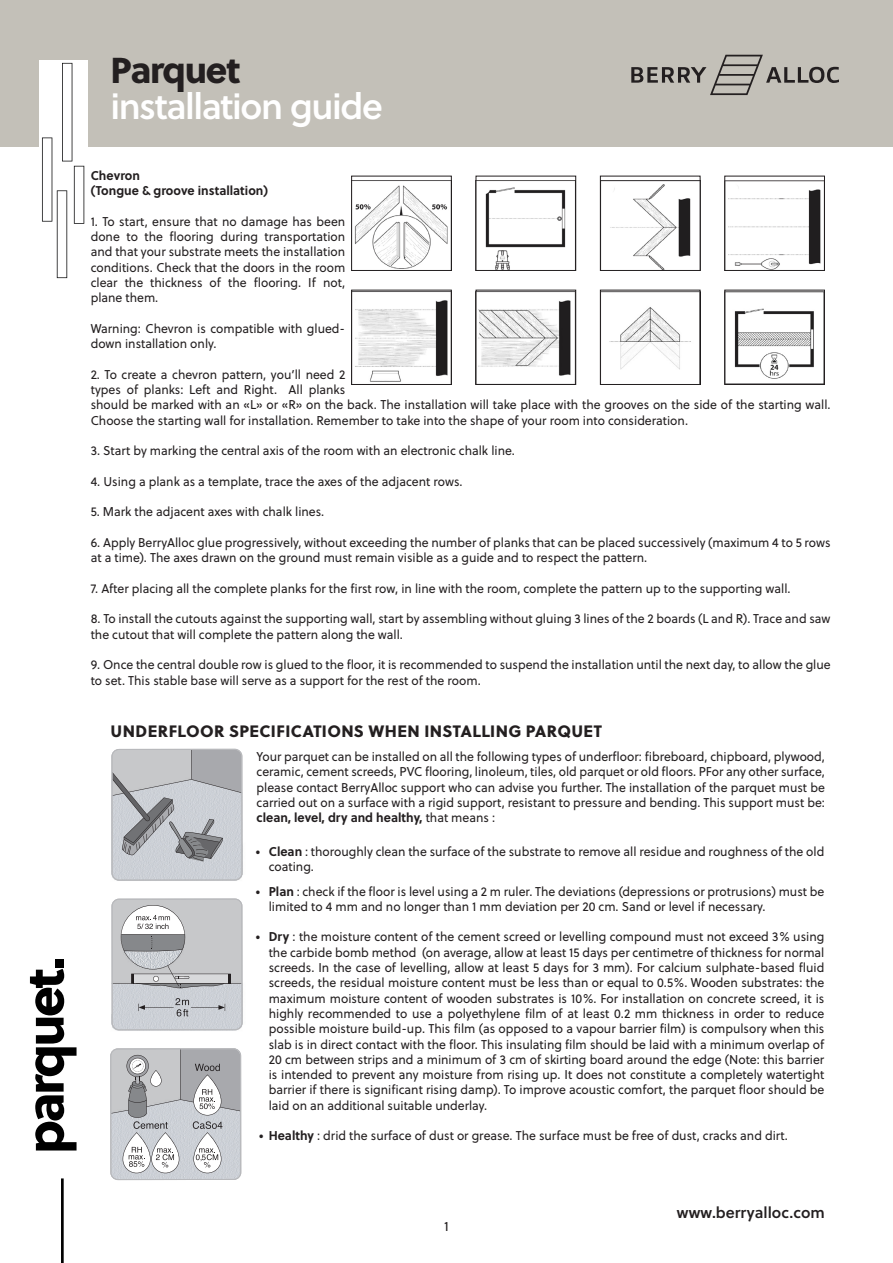
<style>
.page{position:relative;width:893px;height:1263px;background:#fff}
.page>*{position:absolute;margin:0;border:0;box-sizing:border-box;transform-origin:0 0}
.t1{font:36px "Soleil Sb";letter-spacing:-.04em;color:#fff}
.t2{font:36px "Soleil Xb";letter-spacing:-.035em;color:#231f20}
.t3{font:16.5px "Soleil Xb";letter-spacing:.02em;color:#231f20}
.t4{font:15.6px "Soleil Sb";color:#231f20}
.t5{font:13.5px "Soleil";color:#231f20}
.t6{font:12.75px/15.3px "Soleil";color:#231f20;scale:.96 1}
.t7{font:700 12.75px "Soleil";color:#231f20;scale:.96 1}
.s1{font-weight:700}
</style>
<div class="page">
<svg style="left:111px;top:749px;width:131px;height:132px"></svg>
<img style="left:116px;top:1030px;width:126px;height:45px">
<svg style="left:111px;top:898px;width:132px;height:132px"></svg>
<div style="left:0;top:0;width:893px;height:147px;background:#c3c0b8"></div>
<svg style="left:631px;top:55px;width:208px;height:40px"></svg>
<svg style="left:30px;top:969px;width:47px;height:181px"></svg>
<div style="left:55px;top:959px;width:9px;height:9px;background:#000"></div>
<hr style="left:61px;top:1178px;width:3px;height:85px;background:#000">
<svg style="left:110px;top:1048px;width:131px;height:132px"></svg>
<img style="left:40px;top:60px;width:47px;height:219px">
<img style="left:355px;top:300px;width:93px;height:82px">
<div style="left:351px;top:290px;width:101px;height:95px;border:1px solid #231f20"></div>
<img style="left:353px;top:180px;width:97px;height:89px">
<div style="left:351px;top:176px;width:101px;height:95px;border:1px solid #231f20"></div>
<img style="left:602px;top:292px;width:96px;height:78px">
<div style="left:600px;top:290px;width:100px;height:95px;border:1px solid #231f20"></div>
<img style="left:602px;top:180px;width:96px;height:89px">
<div style="left:600px;top:176px;width:100px;height:95px;border:1px solid #231f20"></div>
<img style="left:478px;top:292px;width:96px;height:84px">
<div style="left:476px;top:290px;width:100px;height:95px;border:1px solid #231f20"></div>
<img style="left:478px;top:180px;width:96px;height:89px">
<div style="left:476px;top:176px;width:100px;height:95px;border:1px solid #231f20"></div>
<img style="left:726px;top:292px;width:97px;height:87px">
<div style="left:724px;top:290px;width:101px;height:95px;border:1px solid #231f20"></div>
<img style="left:726px;top:180px;width:97px;height:89px">
<div style="left:724px;top:176px;width:101px;height:95px;border:1px solid #231f20"></div>
<p class="t2" style="left:111px;top:41px;width:131px">Parquet</p>
<p class="t1" style="left:111px;top:79px;width:274px">installation guide</p>
<p class="t7" style="left:91px;top:165px;width:53px">Chevron</p>
<p class="t7" style="left:91px;top:181px;width:186px">(Tongue &amp; groove installation)</p>
<p class="t6" style="left:91px;top:213px;width:267px;text-align:justify">1. To start, ensure that no damage has been done to the flooring during transportation and that your substrate meets the installation conditions. Check that the doors in the room clear the thickness of the flooring. If not, plane them.</p>
<p class="t6" style="left:91px;top:320px;width:267px">Warning: Chevron is compatible with glued&shy;down installation only.</p>
<p class="t6" style="left:91px;top:366px;width:772px">2. To create a chevron pattern, you’ll need 2<br>types of planks: Left and Right. All planks<br>should be marked with an «L» or «R» on the back. The installation will take place with the grooves on the side of the starting wall.<br>Choose the starting wall for installation. Remember to take into the shape of your room into consideration.</p>
<p class="t6" style="left:91px;top:443px;width:443px">3. Start by marking the central axis of the room with an electronic chalk line.</p>
<p class="t6" style="left:91px;top:473px;width:389px">4. Using a plank as a template, trace the axes of the adjacent rows.</p>
<p class="t6" style="left:91px;top:504px;width:245px">5. Mark the adjacent axes with chalk lines.</p>
<p class="t6" style="left:91px;top:534px;width:772px">6. Apply BerryAlloc glue progressively, without exceeding the number of planks that can be placed successively (maximum 4 to 5 rows at a time). The axes drawn on the ground must remain visible as a guide and to respect the pattern.</p>
<p class="t6" style="left:91px;top:580px;width:730px">7. After placing all the complete planks for the first row, in line with the room, complete the pattern up to the supporting wall.</p>
<p class="t6" style="left:91px;top:611px;width:772px">8. To install the cutouts against the supporting wall, start by assembling without gluing 3 lines of the 2 boards (L and R). Trace and saw the cutout that will complete the pattern along the wall.</p>
<p class="t6" style="left:91px;top:657px;width:772px">9. Once the central double row is glued to the floor, it is recommended to suspend the installation until the next day, to allow the glue to set. This stable base will serve as a support for the rest of the room.</p>
<p class="t3" style="left:111px;top:718px;width:493px">UNDERFLOOR SPECIFICATIONS WHEN INSTALLING PARQUET</p>
<p class="t6" style="left:257px;top:748px;width:594px;text-align:justify">Your parquet can be installed on all the following types of underfloor: fibreboard, chipboard, plywood, ceramic, cement screeds, PVC flooring, linoleum, tiles, old parquet or old floors. PFor any other surface, please contact BerryAlloc support who can advise you further. The installation of the parquet must be carried out on a surface with a rigid support, resistant to pressure and bending. This support must be: <span class="s1">clean, level, dry and healthy,</span> that means :</p>
<p class="t6" style="left:269px;top:843px;width:580px;text-indent:-13px"><span class="s1">• Clean</span> : thoroughly clean the surface of the substrate to remove all residue and roughness of the old coating.</p>
<p class="t6" style="left:269px;top:883px;width:580px;text-indent:-13px"><span class="s1">• Plan</span> : check if the floor is level using a 2 m ruler. The deviations (depressions or protrusions) must be limited to 4 mm and no longer than 1 mm deviation per 20 cm. Sand or level if necessary.</p>
<p class="t6" style="left:269px;top:929px;width:580px;text-align:justify;text-indent:-13px"><span class="s1">• Dry</span> : the moisture content of the cement screed or levelling compound must not exceed 3% using the carbide bomb method (on average, allow at least 15 days per centimetre of thickness for normal screeds. In the case of levelling, allow at least 5 days for 3 mm). For calcium sulphate-based fluid screeds, the residual moisture content must be less than or equal to 0.5%. Wooden substrates: the maximum moisture content of wooden substrates is 10%. For installation on concrete screed, it is highly recommended to use a polyethylene film of at least 0.2 mm thickness in order to reduce possible moisture build-up. This film (as opposed to a vapour barrier film) is compulsory when this slab is in direct contact with the floor. This insulating film should be laid with a minimum overlap of 20 cm between strips and a minimum of 3 cm of skirting board around the edge (Note: this barrier is intended to prevent any moisture from rising up. It does not constitute a completely watertight barrier if there is significant rising damp). To improve acoustic comfort, the parquet floor should be laid on an additional suitable underlay.</p>
<p class="t6" style="left:259px;top:1128px;width:552px"><span class="s1">• Healthy</span> : drid the surface of dust or grease. The surface must be free of dust, cracks and dirt.</p>
<p class="t5" style="left:444px;top:1216px;width:6px">1</p>
<p class="t4" style="left:677px;top:1201px;width:150px">www.berryalloc.com</p>
</div>
